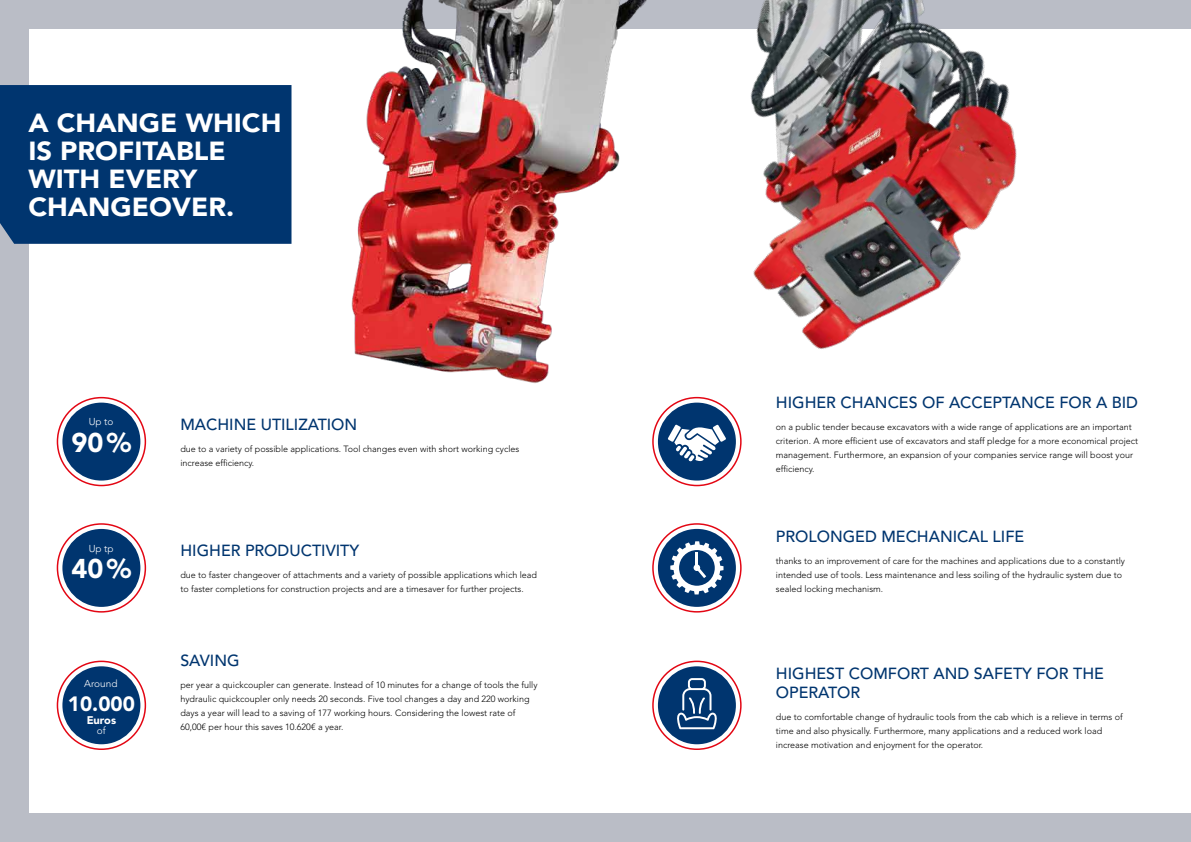
<style>
.page{position:relative;width:1191px;height:842px;background:#fff}
.page>*{position:absolute;margin:0;border:0;box-sizing:border-box;transform-origin:0 0}
.t1{font:900 27px "Avenir LT Std";color:#fff}
.t2{font:900 26px/28px "Avenir LT Std";color:#fff;scale:1.05 1}
.t3{font:900 20.6px "Avenir LT Std";color:#fff}
.t4{font:500 16px/19.2px "Avenir LT Std";color:#00356f}
.t5{font:900 11px "Avenir LT Std";color:#fff}
.t6{font:300 10px "Avenir LT Std";color:#fff}
.t7{font:300 9px/14px "Avenir LT Std";color:#000}
</style>
<div class="page">
<div style="left:0;top:814px;width:1191px;height:28px;background:#babdc6"></div>
<div style="left:0;top:0;width:1191px;height:28px;background:#babdc6"></div>
<div style="left:0;top:0;width:28px;height:842px;background:#babdc6"></div>
<img style="left:47px;top:0;width:695px;height:485px">
<img style="left:585px;top:0;width:554px;height:389px">
<div style="left:0;top:85px;width:291px;height:159px;background:#00356f"></div>
<div style="left:62px;top:403px;width:78px;height:78px;background:#00356f;border-radius:50%"></div>
<div style="left:57px;top:397px;width:89px;height:89px;border:2px solid #e30613;border-radius:50%"></div>
<div style="left:57px;top:523px;width:89px;height:90px;border:2px solid #e30613;border-radius:50%"></div>
<div style="left:62px;top:529px;width:78px;height:78px;background:#00356f;border-radius:50%"></div>
<div style="left:57px;top:661px;width:89px;height:89px;border:2px solid #e30613;border-radius:50%"></div>
<div style="left:62px;top:666px;width:78px;height:78px;background:#00356f;border-radius:50%"></div>
<div style="left:658px;top:403px;width:78px;height:78px;background:#00356f;border-radius:50%"></div>
<div style="left:652px;top:397px;width:89px;height:89px;border:2px solid #e30613;border-radius:50%"></div>
<svg style="left:667px;top:425px;width:59px;height:37px"></svg>
<div style="left:658px;top:529px;width:78px;height:78px;background:#00356f;border-radius:50%"></div>
<div style="left:652px;top:523px;width:89px;height:90px;border:2px solid #e30613;border-radius:50%"></div>
<svg style="left:670px;top:541px;width:53px;height:53px"></svg>
<div style="left:693px;top:564px;width:7px;height:7px;background:#fff;border-radius:50%"></div>
<div style="left:658px;top:666px;width:78px;height:78px;background:#00356f;border-radius:50%"></div>
<div style="left:652px;top:661px;width:89px;height:89px;border:2px solid #e30613;border-radius:50%"></div>
<svg style="left:677px;top:678px;width:40px;height:51px"></svg>
<h2 class="t2" style="left:28px;top:109px;width:243px">A CHANGE WHICH<br>IS PROFITABLE<br>WITH EVERY<br>CHANGEOVER.</h2>
<p class="t6" style="left:89px;top:416px;width:26px">Up to</p>
<h3 class="t4" style="left:180px;top:415px;width:178px">MACHINE UTILIZATION</h3>
<p class="t7" style="left:180px;top:442px;width:340px">due to a variety of possible applications. Tool changes even with short working cycles increase efficiency.</p>
<h1 class="t1" style="left:71px;top:426px;width:61px">90%</h1>
<p class="t6" style="left:89px;top:542px;width:26px">Up tp</p>
<h1 class="t1" style="left:71px;top:552px;width:61px">40%</h1>
<p class="t6" style="left:84px;top:677px;width:35px">Around</p>
<h3 class="t3" style="left:68px;top:691px;width:69px">10.000</h3>
<p class="t5" style="left:87px;top:713px;width:31px">Euros</p>
<p class="t6" style="left:97px;top:725px;width:10px">of</p>
<h3 class="t4" style="left:180px;top:541px;width:180px">HIGHER PRODUCTIVITY</h3>
<p class="t7" style="left:180px;top:568px;width:358px">due to faster changeover of attachments and a variety of possible applications which lead to faster completions for construction projects and are a timesaver for further projects.</p>
<h3 class="t4" style="left:180px;top:652px;width:61px">SAVING</h3>
<p class="t7" style="left:180px;top:678px;width:359px">per year a quickcoupler can generate. Instead of 10 minutes for a change of tools the fully hydraulic quickcoupler only needs 20 seconds. Five tool changes a day and 220 working days a year will lead to a saving of 177 working hours. Considering the lowest rate of 60,00€ per hour this saves 10.620€ a year.</p>
<h3 class="t4" style="left:776px;top:393px;width:364px">HIGHER CHANCES OF ACCEPTANCE FOR A BID</h3>
<p class="t7" style="left:776px;top:420px;width:364px">on a public tender because excavators with a wide range of applications are an important criterion. A more efficient use of excavators and staff pledge for a more economical project management. Furthermore, an expansion of your companies service range will boost your efficiency.</p>
<h3 class="t4" style="left:776px;top:527px;width:250px">PROLONGED MECHANICAL LIFE</h3>
<p class="t7" style="left:776px;top:553px;width:351px">thanks to an improvement of care for the machines and applications due to a constantly intended use of tools. Less maintenance and less soiling of the hydraulic system due to sealed locking mechanism.</p>
<h3 class="t4" style="left:776px;top:664px;width:329px">HIGHEST COMFORT AND SAFETY FOR THE<br>OPERATOR</h3>
<p class="t7" style="left:776px;top:710px;width:348px">due to comfortable change of hydraulic tools from the cab which is a relieve in terms of time and also physically. Furthermore, many applications and a reduced work load increase motivation and enjoyment for the operator.</p>
</div>
